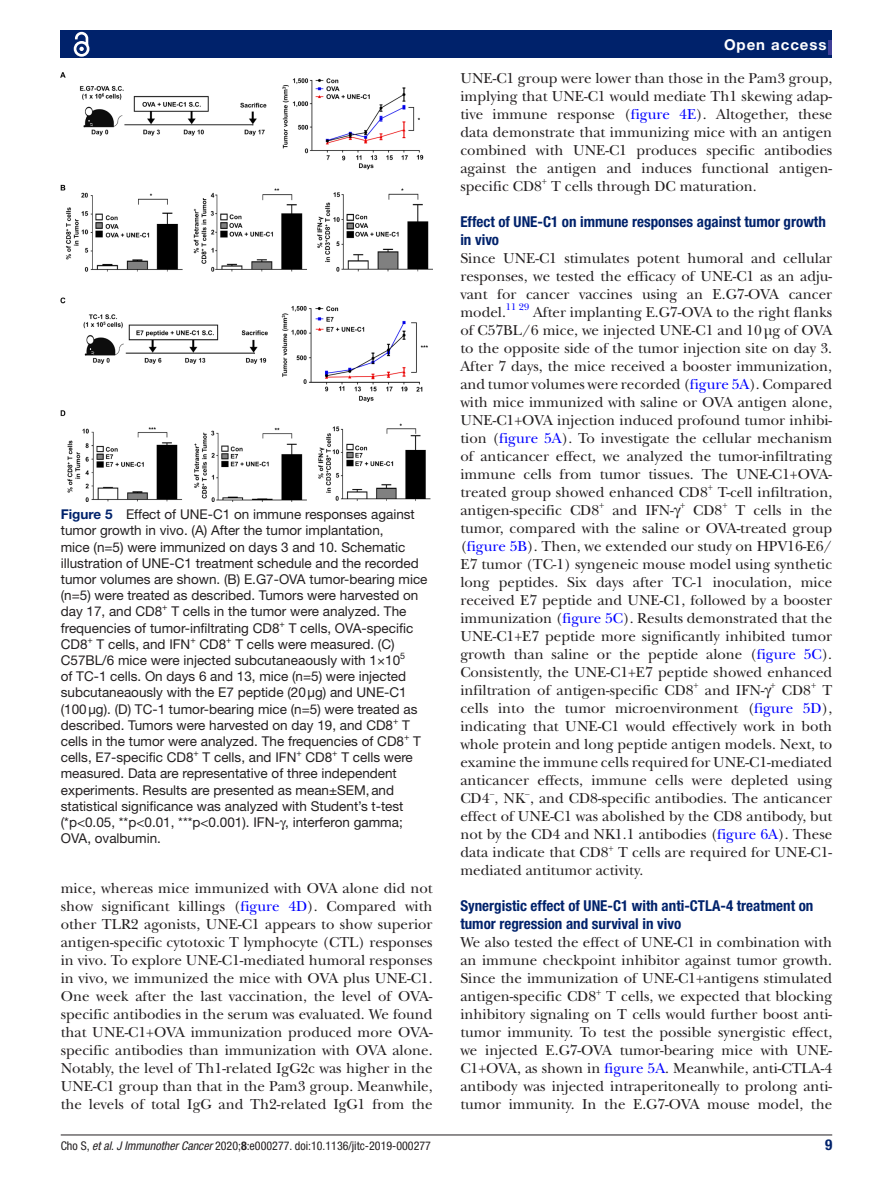
<style>
.page{position:relative;width:893px;height:1191px;background:#fff}
.page>*{position:absolute;margin:0;border:0;box-sizing:border-box;transform-origin:0 0}
.t1{font:15px/18px "New Baskerville";color:#231f20;text-align:justify}
.t2{font:700 condensed 15px/18px "Helvetica Neue LT Std";color:#00226b}
.t3{font:700 15px "Helvetica Neue LT Std";letter-spacing:.065em;color:#fff}
.t4{font:13.5px/16.2px "Helvetica Neue LT Std";color:#231f20}
.t5{font:condensed 12px "Helvetica Neue LT Std";color:#231f20}
.t6{font:9.9px "New Baskerville";color:#231f20}
.t7{font:9.9px "New Baskerville";color:#00f}
.t8{font:9px "Helvetica Neue LT Std";color:#231f20}
.s1{font-weight:700;color:#00226b}
.s2{font-size:13.5px}
.s3{color:#00f}
.s4{font-style:italic}
.s5{font-weight:700}
</style>
<div class="page">
<hr style="left:61px;top:1134px;width:771px;height:1px;background:#231f20">
<div style="left:61px;top:31px;width:771px;height:27px;background:#00226b"></div>
<hr style="left:828px;top:40px;width:4px;height:15px;background:#414099">
<svg style="left:73px;top:31px;width:17px;height:26px"></svg>
<img style="left:61px;top:73px;width:372px;height:428px">
<p class="t4" style="left:61px;top:506px;width:368px"><span class="s1">Figure 5</span> Effect of UNE-C1 on immune responses against tumor growth in vivo. (A) After the tumor implantation,<br>mice (n=5) were immunized on days 3 and 10. Schematic illustration of UNE-C1 treatment schedule and the recorded tumor volumes are shown. (B) E.G7-OVA tumor-bearing mice (n=5) were treated as described. Tumors were harvested on day 17, and CD8<sup>+</sup> T cells in the tumor were analyzed. The frequencies of tumor-infiltrating CD8<sup>+</sup> T cells, OVA-specific CD8<sup>+</sup> T cells, and IFN<sup>+</sup> CD8<sup>+</sup> T cells were measured. (C)<br>C57BL/6 mice were injected subcutaneaously with 1×10<sup>5<br></sup>of TC-1 cells. On days 6 and 13, mice (n=5) were injected subcutaneaously with the E7 peptide (20µg) and UNE-C1 (100µg). (D) TC-1 tumor-bearing mice (n=5) were treated as described. Tumors were harvested on day 19, and CD8</p>
<p class="t8" style="left:393px;top:715px;width:18px">+ <span class="s2">T</span></p>
<p class="t4" style="left:61px;top:733px;width:362px">cells in the tumor were analyzed. The frequencies of CD8<sup>+</sup> T cells, E7-specific CD8<sup>+</sup> T cells, and IFN<sup>+</sup> CD8<sup>+</sup> T cells were measured. Data are representative of three independent experiments. Results are presented as mean±SEM,and statistical significance was analyzed with Student’s t-test (*p&lt;0.05, **p&lt;0.01, ***p&lt;0.001). IFN- , interferon gamma; OVA, ovalbumin.</p>
<p class="t1" style="left:61px;top:879px;width:373px">mice, whereas mice immunized with OVA alone did not show significant killings (<span class="s3">figure 4D</span>). Compared with other TLR2 agonists, UNE-C1 appears to show superior antigen-specific cytotoxic T lymphocyte (CTL) responses in vivo. To explore UNE-C1-mediated humoral responses in vivo, we immunized the mice with OVA plus UNE-C1.<br>One week after the last vaccination, the level of OVA&shy;specific antibodies in the serum was evaluated. We found that UNE-C1+OVA immunization produced more OVA&shy;specific antibodies than immunization with OVA alone.<br>Notably, the level of Th1-related IgG2c was higher in the UNE-C1 group than that in the Pam3 group. Meanwhile, the levels of total IgG and Th2-related IgG1 from the</p>
<p class="t3" style="left:724px;top:35px;width:104px">Open access</p>
<p class="t1" style="left:460px;top:69px;width:373px">UNE-C1 group were lower than those in the Pam3 group, implying that UNE-C1 would mediate Th1 skewing adap&shy;tive immune response (<span class="s3">figure 4E</span>). Altogether, these data demonstrate that immunizing mice with an antigen combined with UNE-C1 produces specific antibodies against the antigen and induces functional antigen&shy;specific CD8<sup>+</sup> T cells through DC maturation.</p>
<p class="t2" style="left:460px;top:212px;width:367px">Effect of UNE-C1 on immune responses against tumor growth in vivo</p>
<p class="t1" style="left:460px;top:249px;width:373px">Since UNE-C1 stimulates potent humoral and cellular responses, we tested the efficacy of UNE-C1 as an adju&shy;vant for cancer vaccines using an E.G7-OVA cancer model.</p>
<p class="t7" style="left:506px;top:301px;width:25px">11 29</p>
<p class="t1" style="left:460px;top:303px;width:373px;text-indent:73px">After implanting E.G7-OVA to the right flanks of C57BL/6 mice, we injected UNE-C1 and 10µg of OVA to the opposite side of the tumor injection site on day 3.<br>After 7 days, the mice received a booster immunization, and tumor volumes were recorded (<span class="s3">figure 5A</span>). Compared with mice immunized with saline or OVA antigen alone, UNE-C1+OVA injection induced profound tumor inhibi&shy;tion (<span class="s3">figure 5A</span>). To investigate the cellular mechanism of anticancer effect, we analyzed the tumor-infiltrating immune cells from tumor tissues. The UNE-C1+OVA&shy;treated group showed enhanced CD8<sup>+</sup> T-cell infiltration, antigen-specific CD8</p>
<p class="t6" style="left:599px;top:499px;width:7px">+</p>
<p class="t1" style="left:612px;top:501px;width:63px">and IFN-</p>
<p class="t6" style="left:680px;top:499px;width:7px">+</p>
<p class="t1" style="left:693px;top:501px;width:31px">CD8</p>
<p class="t6" style="left:722px;top:499px;width:7px">+</p>
<p class="t1" style="left:460px;top:501px;width:373px;text-indent:275px">T cells in the tumor, compared with the saline or OVA-treated group (<span class="s3">figure 5B</span>). Then, we extended our study on HPV16-E6/ E7 tumor (TC-1) syngeneic mouse model using synthetic long peptides. Six days after TC-1 inoculation, mice received E7 peptide and UNE-C1, followed by a booster immunization (<span class="s3">figure 5C</span>). Results demonstrated that the UNE-C1+E7 peptide more significantly inhibited tumor growth than saline or the peptide alone (<span class="s3">figure 5C</span>).<br>Consistently, the UNE-C1+E7 peptide showed enhanced infiltration of antigen-specific CD8</p>
<p class="t6" style="left:694px;top:679px;width:7px">+</p>
<p class="t1" style="left:705px;top:681px;width:61px">and IFN-</p>
<p class="t6" style="left:771px;top:679px;width:7px">+</p>
<p class="t1" style="left:782px;top:681px;width:31px">CD8</p>
<p class="t6" style="left:811px;top:679px;width:7px">+</p>
<p class="t1" style="left:460px;top:681px;width:373px;text-indent:362px">T cells into the tumor microenvironment (<span class="s3">figure 5D</span>), indicating that UNE-C1 would effectively work in both whole protein and long peptide antigen models. Next, to examine the immune cells required for UNE-C1-mediated anticancer effects, immune cells were depleted using CD4 , NK , and CD8-specific antibodies. The anticancer effect of UNE-C1 was abolished by the CD8 antibody, but not by the CD4 and NK1.1 antibodies (<span class="s3">figure 6A</span>). These data indicate that CD8</p>
<p class="t6" style="left:609px;top:841px;width:7px">+</p>
<p class="t1" style="left:460px;top:843px;width:373px;text-indent:158px">T cells are required for UNE-C1- mediated antitumor activity.</p>
<p class="t2" style="left:460px;top:896px;width:355px">Synergistic effect of UNE-C1 with anti-CTLA-4 treatment on tumor regression and survival in vivo</p>
<p class="t1" style="left:460px;top:933px;width:373px">We also tested the effect of UNE-C1 in combination with an immune checkpoint inhibitor against tumor growth.<br>Since the immunization of UNE-C1+antigens stimulated antigen-specific CD8<sup>+</sup> T cells, we expected that blocking inhibitory signaling on T cells would further boost anti&shy;tumor immunity. To test the possible synergistic effect, we injected E.G7-OVA tumor-bearing mice with UNE-C1+OVA, as shown in <span class="s3">figure 5A</span>. Meanwhile, anti-CTLA-4 antibody was injected intraperitoneally to prolong anti&shy;tumor immunity. In the E.G7-OVA mouse model, the</p>
<p class="t5" style="left:61px;top:1138px;width:372px">Cho S, <span class="s4">et al</span>. <span class="s4">J Immunother Cancer</span> 2020;<span class="s5">8</span>:e000277. doi:10.1136/jitc-2019-000277</p>
<p class="t2" style="left:825px;top:1135px;width:9px">9</p>
</div>
